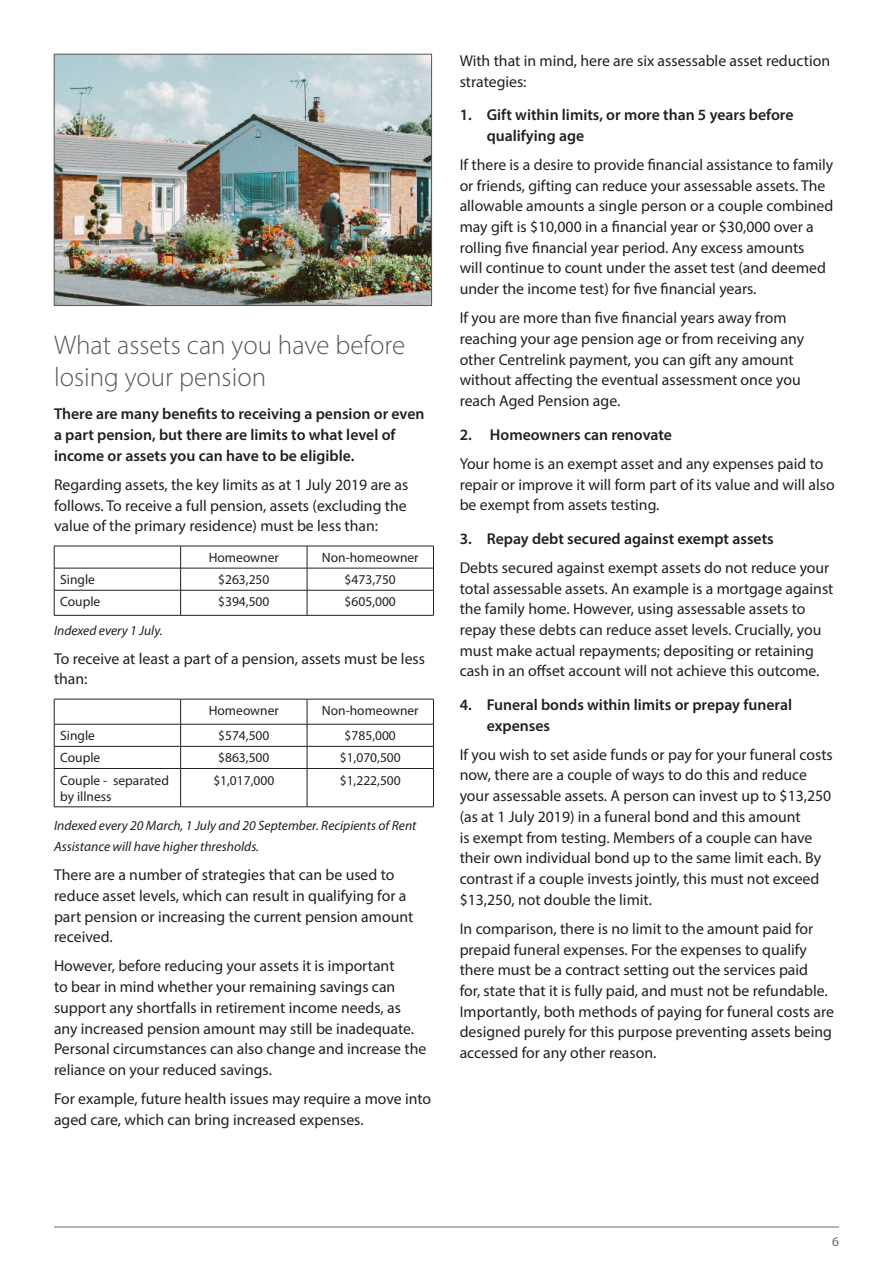
<style>
.page{position:relative;width:893px;height:1263px;background:#fff}
.page>*{position:absolute;margin:0;border:0;box-sizing:border-box;transform-origin:0 0}
.Inf_inv_main_para_ju{font:300 27px/31.5px "Myriad Pro";color:#585858}
.Inf_inv_main_para_ju-2{font:15.75px/20.7px "Myriad Pro";color:#231f20}
.Inf_inv_main_para_ju-3{font:600 15.75px/20.7px "Myriad Pro";color:#231f20}
.t1{font:13.5px/16.2px "Myriad Pro";color:#231f20}
.Inf_inv_main_para_ju-4{font:italic 13.5px/20.7px "Myriad Pro";color:#231f20}
.t2{font:13.5px "Myriad Pro";color:#6c6d70}
</style>
<div class="page">
<hr style="left:54px;top:1227px;width:785px;height:1px;background:#6c6d70">
<hr style="left:54px;top:568px;width:127px;height:1px;background:#231f20">
<hr style="left:181px;top:568px;width:126px;height:1px;background:#231f20">
<hr style="left:307px;top:568px;width:127px;height:1px;background:#231f20">
<hr style="left:54px;top:590px;width:127px;height:1px;background:#231f20">
<hr style="left:181px;top:590px;width:126px;height:1px;background:#231f20">
<hr style="left:307px;top:590px;width:127px;height:1px;background:#231f20">
<hr style="left:54px;top:546px;width:127px;height:1px;background:#231f20">
<hr style="left:181px;top:546px;width:126px;height:1px;background:#231f20">
<hr style="left:307px;top:546px;width:127px;height:1px;background:#231f20">
<svg style="left:54px;top:546px;width:1px;height:69px"></svg>
<svg style="left:180px;top:546px;width:1px;height:69px"></svg>
<svg style="left:307px;top:546px;width:1px;height:69px"></svg>
<svg style="left:433px;top:546px;width:1px;height:69px"></svg>
<hr style="left:54px;top:615px;width:127px;height:1px;background:#231f20">
<hr style="left:181px;top:615px;width:126px;height:1px;background:#231f20">
<hr style="left:307px;top:615px;width:127px;height:1px;background:#231f20">
<hr style="left:54px;top:724px;width:127px;height:1px;background:#231f20">
<hr style="left:181px;top:724px;width:126px;height:1px;background:#231f20">
<hr style="left:307px;top:724px;width:127px;height:1px;background:#231f20">
<hr style="left:54px;top:746px;width:127px;height:1px;background:#231f20">
<hr style="left:181px;top:746px;width:126px;height:1px;background:#231f20">
<hr style="left:307px;top:746px;width:127px;height:1px;background:#231f20">
<hr style="left:54px;top:768px;width:127px;height:1px;background:#231f20">
<hr style="left:181px;top:768px;width:126px;height:1px;background:#231f20">
<hr style="left:307px;top:768px;width:127px;height:1px;background:#231f20">
<hr style="left:54px;top:699px;width:127px;height:1px;background:#231f20">
<hr style="left:181px;top:699px;width:126px;height:1px;background:#231f20">
<hr style="left:307px;top:699px;width:127px;height:1px;background:#231f20">
<svg style="left:54px;top:699px;width:1px;height:69px"></svg>
<svg style="left:180px;top:699px;width:1px;height:69px"></svg>
<svg style="left:307px;top:699px;width:1px;height:69px"></svg>
<svg style="left:433px;top:699px;width:1px;height:69px"></svg>
<hr style="left:54px;top:769px;width:1px;height:38px;background:#231f20">
<hr style="left:180px;top:769px;width:1px;height:38px;background:#231f20">
<hr style="left:307px;top:769px;width:1px;height:38px;background:#231f20">
<hr style="left:433px;top:769px;width:1px;height:38px;background:#231f20">
<hr style="left:54px;top:806px;width:127px;height:1px;background:#231f20">
<hr style="left:181px;top:806px;width:126px;height:1px;background:#231f20">
<hr style="left:307px;top:806px;width:127px;height:1px;background:#231f20">
<img style="left:56px;top:56px;width:374px;height:248px">
<div style="left:54px;top:54px;width:378px;height:252px;border:1px solid #57585a"></div>
<p class="Inf_inv_main_para_ju" style="left:54px;top:329px;width:353px">What assets can you have before losing your pension</p>
<p class="Inf_inv_main_para_ju-3" style="left:54px;top:403px;width:372px">There are many benefits to receiving a pension or even a part pension, but there are limits to what level of income or assets you can have to be eligible.</p>
<p class="Inf_inv_main_para_ju-2" style="left:54px;top:474px;width:356px;text-align:justify">Regarding assets, the key limits as at 1 July 2019 are as follows. To receive a full pension, assets (excluding the value of the primary residence) must be less than:</p>
<p class="t1" style="left:209px;top:549px;width:72px">Homeowner</p>
<p class="t1" style="left:322px;top:549px;width:98px">Non-homeowner</p>
<p class="t1" style="left:60px;top:571px;width:36px">Single</p>
<p class="t1" style="left:218px;top:571px;width:53px">$263,250</p>
<p class="t1" style="left:345px;top:571px;width:53px">$473,750</p>
<p class="t1" style="left:60px;top:593px;width:42px">Couple</p>
<p class="t1" style="left:218px;top:593px;width:53px">$394,500</p>
<p class="t1" style="left:345px;top:593px;width:53px">$605,000</p>
<p class="Inf_inv_main_para_ju-4" style="left:54px;top:619px;width:110px">Indexed every 1 July.</p>
<p class="Inf_inv_main_para_ju-2" style="left:54px;top:648px;width:373px">To receive at least a part of a pension, assets must be less than:</p>
<p class="t1" style="left:209px;top:702px;width:72px">Homeowner</p>
<p class="t1" style="left:322px;top:702px;width:98px">Non-homeowner</p>
<p class="t1" style="left:60px;top:727px;width:36px">Single</p>
<p class="t1" style="left:218px;top:727px;width:53px">$574,500</p>
<p class="t1" style="left:345px;top:727px;width:53px">$785,000</p>
<p class="t1" style="left:60px;top:750px;width:42px">Couple</p>
<p class="t1" style="left:218px;top:750px;width:53px">$863,500</p>
<p class="t1" style="left:340px;top:750px;width:62px">$1,070,500</p>
<p class="t1" style="left:60px;top:772px;width:110px">Couple - separated by illness</p>
<p class="t1" style="left:213px;top:772px;width:62px">$1,017,000</p>
<p class="t1" style="left:340px;top:772px;width:62px">$1,222,500</p>
<p class="Inf_inv_main_para_ju-4" style="left:54px;top:815px;width:364px">Indexed every 20 March, 1 July and 20 September. Recipients of Rent<br>Assistance will have higher thresholds.</p>
<p class="Inf_inv_main_para_ju-2" style="left:54px;top:864px;width:361px">There are a number of strategies that can be used to reduce asset levels, which can result in qualifying for a part pension or increasing the current pension amount received.</p>
<p class="Inf_inv_main_para_ju-2" style="left:54px;top:955px;width:374px">However, before reducing your assets it is important<br>to bear in mind whether your remaining savings can support any shortfalls in retirement income needs, as any increased pension amount may still be inadequate.<br>Personal circumstances can also change and increase the reliance on your reduced savings.</p>
<p class="Inf_inv_main_para_ju-2" style="left:54px;top:1088px;width:379px">For example, future health issues may require a move into aged care, which can bring increased expenses.</p>
<p class="Inf_inv_main_para_ju-2" style="left:460px;top:50px;width:372px">With that in mind, here are six assessable asset reduction strategies:</p>
<p class="Inf_inv_main_para_ju-3" style="left:487px;top:104px;width:308px;text-indent:-27px">1. Gift within limits, or more than 5 years before qualifying age</p>
<p class="Inf_inv_main_para_ju-2" style="left:460px;top:154px;width:375px">If there is a desire to provide financial assistance to family or friends, gifting can reduce your assessable assets. The allowable amounts a single person or a couple combined may gift is $10,000 in a financial year or $30,000 over a rolling five financial year period. Any excess amounts<br>will continue to count under the asset test (and deemed under the income test) for five financial years.</p>
<p class="Inf_inv_main_para_ju-2" style="left:460px;top:307px;width:346px">If you are more than five financial years away from reaching your age pension age or from receiving any other Centrelink payment, you can gift any amount without affecting the eventual assessment once you reach Aged Pension age.</p>
<p class="Inf_inv_main_para_ju-3" style="left:460px;top:423px;width:214px">2. Homeowners can renovate</p>
<p class="Inf_inv_main_para_ju-2" style="left:460px;top:453px;width:376px">Your home is an exempt asset and any expenses paid to repair or improve it will form part of its value and will also be exempt from assets testing.</p>
<p class="Inf_inv_main_para_ju-3" style="left:460px;top:528px;width:316px">3. Repay debt secured against exempt assets</p>
<p class="Inf_inv_main_para_ju-2" style="left:460px;top:557px;width:375px">Debts secured against exempt assets do not reduce your total assessable assets. An example is a mortgage against the family home. However, using assessable assets to repay these debts can reduce asset levels. Crucially, you must make actual repayments; depositing or retaining cash in an offset account will not achieve this outcome.</p>
<p class="Inf_inv_main_para_ju-3" style="left:487px;top:694px;width:307px;text-indent:-27px">4. Funeral bonds within limits or prepay funeral expenses</p>
<p class="Inf_inv_main_para_ju-2" style="left:460px;top:744px;width:375px">If you wish to set aside funds or pay for your funeral costs now, there are a couple of ways to do this and reduce your assessable assets. A person can invest up to $13,250 (as at 1 July 2019) in a funeral bond and this amount<br>is exempt from testing. Members of a couple can have their own individual bond up to the same limit each. By contrast if a couple invests jointly, this must not exceed $13,250, not double the limit.</p>
<p class="Inf_inv_main_para_ju-2" style="left:460px;top:918px;width:376px">In comparison, there is no limit to the amount paid for prepaid funeral expenses. For the expenses to qualify there must be a contract setting out the services paid<br>for, state that it is fully paid, and must not be refundable.<br>Importantly, both methods of paying for funeral costs are designed purely for this purpose preventing assets being accessed for any other reason.</p>
<p class="t2" style="left:832px;top:1233px;width:8px">6</p>
</div>
